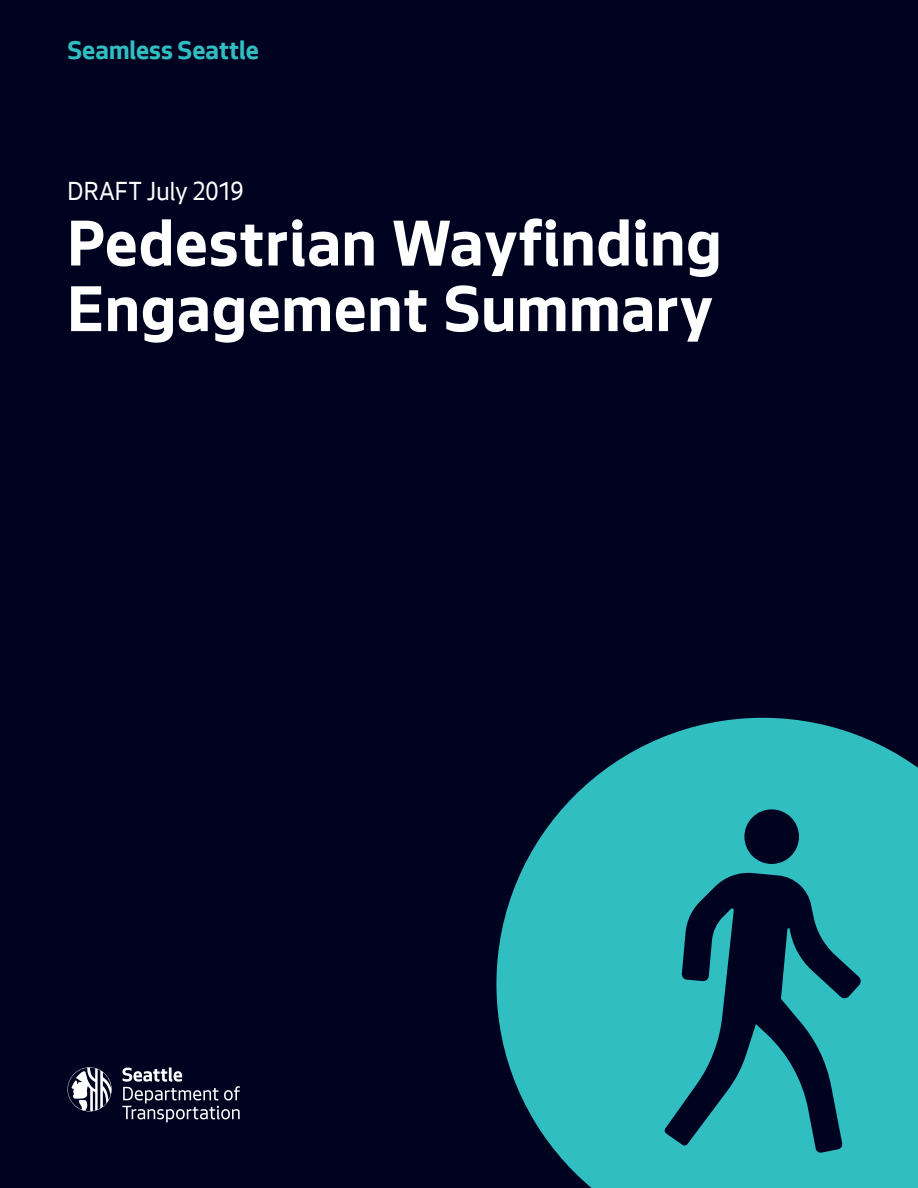
<style>
.page{position:relative;width:918px;height:1188px;background:#000320}
.page>*{position:absolute;margin:0;border:0;box-sizing:border-box;transform-origin:0 0}
.t1{font:700 67.5px "Seattle Text";letter-spacing:.015em;color:#fff}
.t2{font:700 27px "Seattle Text";color:#30bec1}
.Document_date{font:27px "Seattle Text";color:#fff}
</style>
<div class="page">
<svg style="left:122px;top:1068px;width:118px;height:54px"></svg>
<svg style="left:68px;top:1067px;width:44px;height:44px"></svg>
<svg style="left:496px;top:718px;width:422px;height:470px;fill:#30bec1"></svg>
<svg style="left:664px;top:872px;width:197px;height:281px;fill:#30bec1"></svg>
<div style="left:744px;top:809px;width:55px;height:55px;background:#000320;border-radius:50%"></div>
<p class="t2" style="left:68px;top:32px;width:193px">Seamless Seattle</p>
<p class="Document_date" style="left:68px;top:174px;width:178px">DRAFT July 2019</p>
<p class="t1" style="left:68px;top:197px;width:655px">Pedestrian Wayfinding</p>
<p class="t1" style="left:68px;top:262px;width:647px">Engagement Summary</p>
</div>
